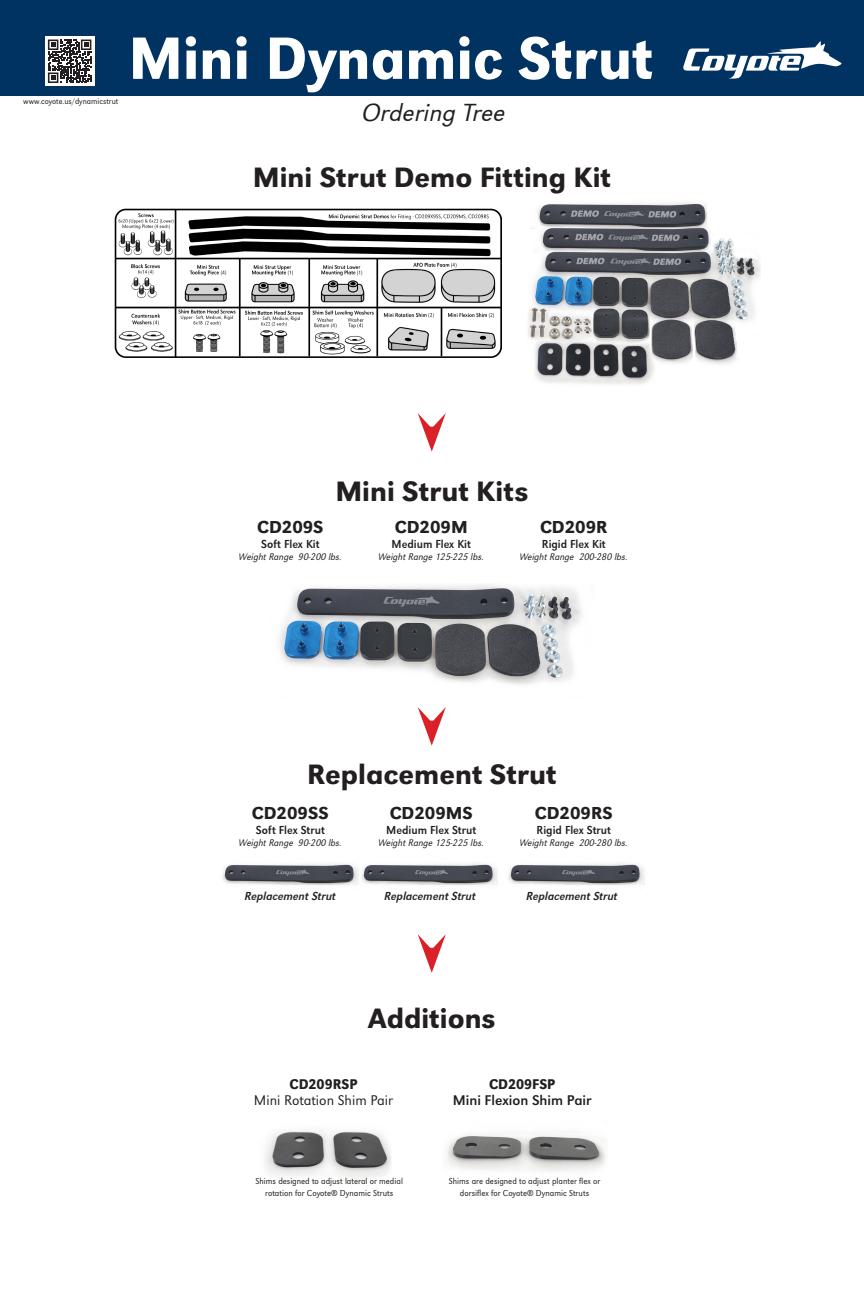
<style>
.page{position:relative;width:864px;height:1296px;background:#fff}
.page>*{position:absolute;margin:0;border:0;box-sizing:border-box;transform-origin:0 0}
.t1{font:500 61.9px "URW Grotesk Nar";color:#fff}
.t2{font:500 29.1px "URW Grotesk";color:#231f20}
.t3{font:italic 300 25.6px "URW Grotesk";color:#231f20}
.t4{font:500 18px "URW Grotesk";color:#231f20}
.t5{font:300 14.6px "URW Grotesk";color:#231f20}
.t6{font:14.6px "URW Grotesk";color:#231f20}
.t7{font:500 14.6px "URW Grotesk Nar";color:#231f20}
.t8{font:12px "URW Grotesk Nar";color:#231f20}
.t9{font:italic 12px "URW Grotesk Nar";color:#231f20}
.t10{font:italic 300 10px "URW Grotesk Nar";color:#231f20}
.t11{font:300 9px/12px "URW Grotesk Nar";color:#231f20;text-align:center}
.t12{font:300 8.5px "URW Grotesk Nar";color:#231f20}
</style>
<div class="page">
<img style="left:528px;top:202px;width:232px;height:182px">
<div style="left:0;top:0;width:864px;height:95px;background:#003361"></div>
<img style="left:279px;top:584px;width:303px;height:101px">
<svg style="left:683px;top:41px;width:159px;height:38px"></svg>
<svg style="left:418px;top:413px;width:28px;height:39px"></svg>
<svg style="left:418px;top:707px;width:28px;height:39px"></svg>
<svg style="left:418px;top:934px;width:28px;height:39px"></svg>
<svg style="left:45px;top:37px;width:49px;height:49px"></svg>
<svg style="left:48px;top:40px;width:43px;height:43px;background:#6f6c6d"></svg>
<img style="left:114px;top:208px;width:388px;height:150px">
<img style="left:222px;top:864px;width:131px;height:21px">
<img style="left:353px;top:864px;width:145px;height:21px">
<img style="left:508px;top:864px;width:137px;height:21px">
<img style="left:447px;top:1134px;width:159px;height:38px">
<img style="left:264px;top:1131px;width:127px;height:48px">
<p class="t12" style="left:23px;top:96px;width:97px">www.coyote.us/dynamicstrut</p>
<p class="t1" style="left:129px;top:22px;width:526px">Mini Dynamic Strut</p>
<p class="t3" style="left:362px;top:97px;width:145px">Ordering Tree</p>
<p class="t2" style="left:253px;top:160px;width:360px">Mini Strut Demo Fitting Kit</p>
<p class="t2" style="left:335px;top:475px;width:195px">Mini Strut Kits</p>
<p class="t4" style="left:257px;top:516px;width:68px">CD209S</p>
<p class="t8" style="left:261px;top:537px;width:60px">Soft Flex Kit</p>
<p class="t10" style="left:239px;top:550px;width:105px">Weight Range 90-200 lbs.</p>
<p class="t4" style="left:395px;top:516px;width:74px">CD209M</p>
<p class="t8" style="left:392px;top:537px;width:81px">Medium Flex Kit</p>
<p class="t10" style="left:378px;top:550px;width:107px">Weight Range 125-225 lbs.</p>
<p class="t4" style="left:540px;top:516px;width:69px">CD209R</p>
<p class="t8" style="left:542px;top:537px;width:65px">Rigid Flex Kit</p>
<p class="t10" style="left:520px;top:550px;width:110px">Weight Range 200-280 lbs.</p>
<p class="t2" style="left:307px;top:758px;width:251px">Replacement Strut</p>
<p class="t4" style="left:252px;top:802px;width:79px">CD209SS</p>
<p class="t8" style="left:256px;top:823px;width:70px">Soft Flex Strut</p>
<p class="t10" style="left:239px;top:836px;width:105px">Weight Range 90-200 lbs.</p>
<p class="t4" style="left:390px;top:802px;width:85px">CD209MS</p>
<p class="t8" style="left:386px;top:823px;width:91px">Medium Flex Strut</p>
<p class="t10" style="left:378px;top:836px;width:107px">Weight Range 125-225 lbs.</p>
<p class="t4" style="left:535px;top:802px;width:79px">CD209RS</p>
<p class="t8" style="left:537px;top:823px;width:76px">Rigid Flex Strut</p>
<p class="t10" style="left:520px;top:836px;width:110px">Weight Range 200-280 lbs.</p>
<p class="t9" style="left:245px;top:889px;width:93px">Replacement Strut</p>
<p class="t9" style="left:385px;top:889px;width:93px">Replacement Strut</p>
<p class="t9" style="left:526px;top:889px;width:93px">Replacement Strut</p>
<p class="t2" style="left:368px;top:1001px;width:129px">Additions</p>
<p class="t7" style="left:290px;top:1076px;width:70px">CD209RSP</p>
<p class="t5" style="left:254px;top:1092px;width:141px">Mini Rotation Shim Pair</p>
<p class="t7" style="left:489px;top:1076px;width:68px">CD209FSP</p>
<p class="t6" style="left:453px;top:1092px;width:140px">Mini Flexion Shim Pair</p>
<p class="t11" style="left:256px;top:1175px;width:149px">Shims designed to adjust lateral or medial rotation for Coyote® Dynamic Struts</p>
<p class="t11" style="left:449px;top:1175px;width:153px">Shims are designed to adjust planter flex or dorsiflex for Coyote® Dynamic Struts</p>
</div>
